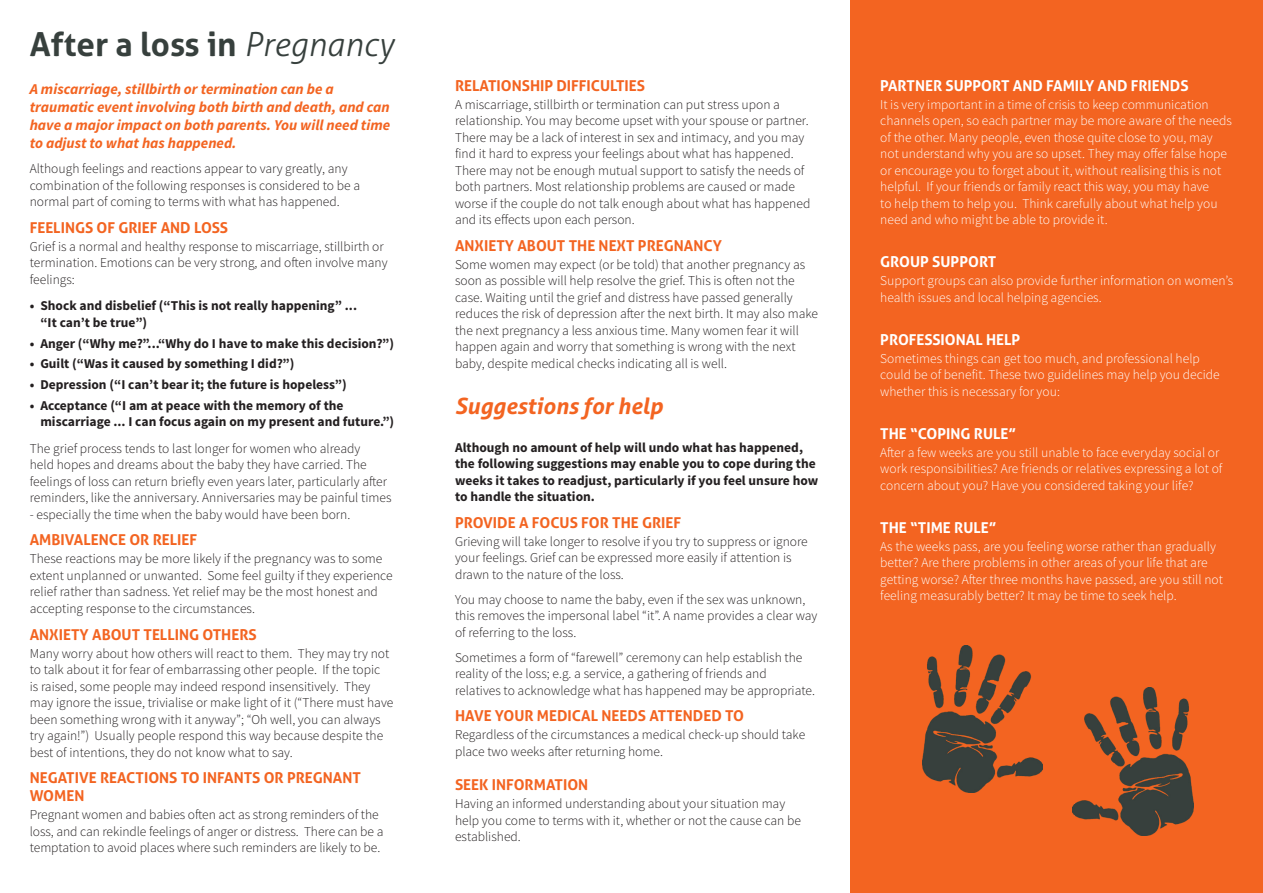
<style>
.page{position:relative;width:1263px;height:893px;background:#fff}
.page>*{position:absolute;margin:0;border:0;box-sizing:border-box;transform-origin:0 0}
.t1{font:700 33px "Aller";color:#37403d}
.t2{font:italic 700 22.5px "Aller";color:#f36421}
.t3{font:700 15px/18px "Aller";color:#f36421}
.t4{font:italic 700 15px/18px "Source Sans Pro";color:#f36421}
.t5{font:700 15px "Aller";color:#fff}
.t6{font:300 13.5px/16.5px "Source Sans Pro";color:#231f20}
.t7{font:300 13.5px/16.5px "Source Sans Pro";color:#fff}
.t8{font:700 13.5px/16.5px "Source Sans Pro";color:#231f20}
.s1{font-weight:300;font-style:italic}
</style>
<div class="page">
<div style="left:850px;top:0;width:413px;height:893px;background:#f36421"></div>
<img style="left:922px;top:645px;width:121px;height:148px">
<img style="left:1073px;top:688px;width:120px;height:147px">
<p class="t1" style="left:30px;top:24px;width:365px">After a loss in <span class="s1">Pregnancy</span></p>
<p class="t4" style="left:30px;top:80px;width:362px">A miscarriage, stillbirth or termination can be a traumatic event involving both birth and death, and can have a major impact on both parents. You will need time to adjust to what has happened.</p>
<p class="t6" style="left:30px;top:161px;width:332px">Although feelings and reactions appear to vary greatly, any combination of the following responses is considered to be a normal part of coming to terms with what has happened.</p>
<p class="t3" style="left:30px;top:218px;width:200px">FEELINGS OF GRIEF AND LOSS</p>
<p class="t6" style="left:30px;top:238px;width:359px">Grief is a normal and healthy response to miscarriage, stillbirth or termination. Emotions can be very strong, and often involve many feelings:</p>
<p class="t8" style="left:40px;top:298px;width:318px;text-indent:-11px">• Shock and disbelief (“This is not really happening” ... “It can’t be true”)</p>
<p class="t8" style="left:30px;top:335px;width:366px">• Anger (“Why me?”...“Why do I have to make this decision?”)</p>
<p class="t8" style="left:30px;top:356px;width:266px">• Guilt (“Was it caused by something I did?”)</p>
<p class="t8" style="left:30px;top:377px;width:318px">• Depression (“I can’t bear it; the future is hopeless”)</p>
<p class="t8" style="left:40px;top:398px;width:355px;text-indent:-11px">• Acceptance (“I am at peace with the memory of the miscarriage ... I can focus again on my present and future.”)</p>
<p class="t6" style="left:30px;top:440px;width:363px">The grief process tends to last longer for women who already<br>held hopes and dreams about the baby they have carried. The feelings of loss can return briefly even years later, particularly after reminders, like the anniversary. Anniversaries may be painful times</p>
<p class="t6" style="left:30px;top:506px;width:322px">- especially the time when the baby would have been born.</p>
<p class="t3" style="left:30px;top:531px;width:169px">AMBIVALENCE OR RELIEF</p>
<p class="t6" style="left:30px;top:551px;width:364px">These reactions may be more likely if the pregnancy was to some extent unplanned or unwanted. Some feel guilty if they experience relief rather than sadness. Yet relief may be the most honest and accepting response to the circumstances.</p>
<p class="t3" style="left:30px;top:625px;width:228px">ANXIETY ABOUT TELLING OTHERS</p>
<p class="t6" style="left:30px;top:645px;width:365px">Many worry about how others will react to them. They may try not to talk about it for fear of embarrassing other people. If the topic<br>is raised, some people may indeed respond insensitively. They may ignore the issue, trivialise or make light of it (“There must have been something wrong with it anyway”; “Oh well, you can always try again!”) Usually people respond this way because despite the best of intentions, they do not know what to say.</p>
<p class="t3" style="left:30px;top:769px;width:333px">NEGATIVE REACTIONS TO INFANTS OR PREGNANT<br>WOMEN</p>
<p class="t6" style="left:30px;top:806px;width:355px">Pregnant women and babies often act as strong reminders of the loss, and can rekindle feelings of anger or distress. There can be a temptation to avoid places where such reminders are likely to be.</p>
<p class="t3" style="left:455px;top:76px;width:192px">RELATIONSHIP DIFFICULTIES</p>
<p class="t6" style="left:455px;top:96px;width:357px">A miscarriage, stillbirth or termination can put stress upon a relationship. You may become upset with your spouse or partner.<br>There may be a lack of interest in sex and intimacy, and you may find it hard to express your feelings about what has happened.<br>There may not be enough mutual support to satisfy the needs of both partners. Most relationship problems are caused or made worse if the couple do not talk enough about what has happened and its effects upon each person.</p>
<p class="t3" style="left:455px;top:236px;width:268px">ANXIETY ABOUT THE NEXT PREGNANCY</p>
<p class="t6" style="left:455px;top:256px;width:365px">Some women may expect (or be told) that another pregnancy as soon as possible will help resolve the grief. This is often not the case. Waiting until the grief and distress have passed generally reduces the risk of depression after the next birth. It may also make the next pregnancy a less anxious time. Many women fear it will happen again and worry that something is wrong with the next baby, despite medical checks indicating all is well.</p>
<p class="t2" style="left:455px;top:392px;width:209px">Suggestions for help</p>
<p class="t8" style="left:455px;top:439px;width:365px">Although no amount of help will undo what has happened, the following suggestions may enable you to cope during the weeks it takes to readjust, particularly if you feel unsure how to handle the situation.</p>
<p class="t3" style="left:455px;top:513px;width:228px">PROVIDE A FOCUS FOR THE GRIEF</p>
<p class="t6" style="left:455px;top:533px;width:354px">Grieving will take longer to resolve if you try to suppress or ignore your feelings. Grief can be expressed more easily if attention is drawn to the nature of the loss.</p>
<p class="t6" style="left:455px;top:591px;width:364px">You may choose to name the baby, even if the sex was unknown, this removes the impersonal label “it”. A name provides a clear way of referring to the loss.</p>
<p class="t6" style="left:455px;top:649px;width:362px">Sometimes a form of “farewell” ceremony can help establish the reality of the loss; e.g. a service, a gathering of friends and relatives to acknowledge what has happened may be appropriate.</p>
<p class="t3" style="left:455px;top:707px;width:290px">HAVE YOUR MEDICAL NEEDS ATTENDED TO</p>
<p class="t6" style="left:455px;top:726px;width:352px">Regardless of the circumstances a medical check-up should take place two weeks after returning home.</p>
<p class="t3" style="left:455px;top:776px;width:135px">SEEK INFORMATION</p>
<p class="t6" style="left:455px;top:795px;width:348px">Having an informed understanding about your situation may help you come to terms with it, whether or not the cause can be established.</p>
<p class="t5" style="left:880px;top:76px;width:310px">PARTNER SUPPORT AND FAMILY AND FRIENDS</p>
<p class="t7" style="left:880px;top:96px;width:353px">It is very important in a time of crisis to keep communication channels open, so each partner may be more aware of the needs of the other. Many people, even those quite close to you, may not understand why you are so upset. They may offer false hope or encourage you to forget about it, without realising this is not helpful. If your friends or family react this way, you may have<br>to help them to help you. Think carefully about what help you need and who might be able to provide it.</p>
<p class="t5" style="left:880px;top:253px;width:118px">GROUP SUPPORT</p>
<p class="t7" style="left:880px;top:273px;width:354px">Support groups can also provide further information on women’s health issues and local helping agencies.</p>
<p class="t5" style="left:880px;top:330px;width:142px">PROFESSIONAL HELP</p>
<p class="t7" style="left:880px;top:350px;width:341px">Sometimes things can get too much, and professional help could be of benefit. These two guidelines may help you decide whether this is necessary for you:</p>
<p class="t5" style="left:880px;top:424px;width:137px">THE “COPING RULE”</p>
<p class="t7" style="left:880px;top:444px;width:344px">After a few weeks are you still unable to face everyday social or work responsibilities? Are friends or relatives expressing a lot of concern about you? Have you considered taking your life?</p>
<p class="t5" style="left:880px;top:518px;width:118px">THE “TIME RULE”</p>
<p class="t7" style="left:880px;top:538px;width:344px">As the weeks pass, are you feeling worse rather than gradually better? Are there problems in other areas of your life that are getting worse? After three months have passed, are you still not feeling measurably better? It may be time to seek help.</p>
</div>
